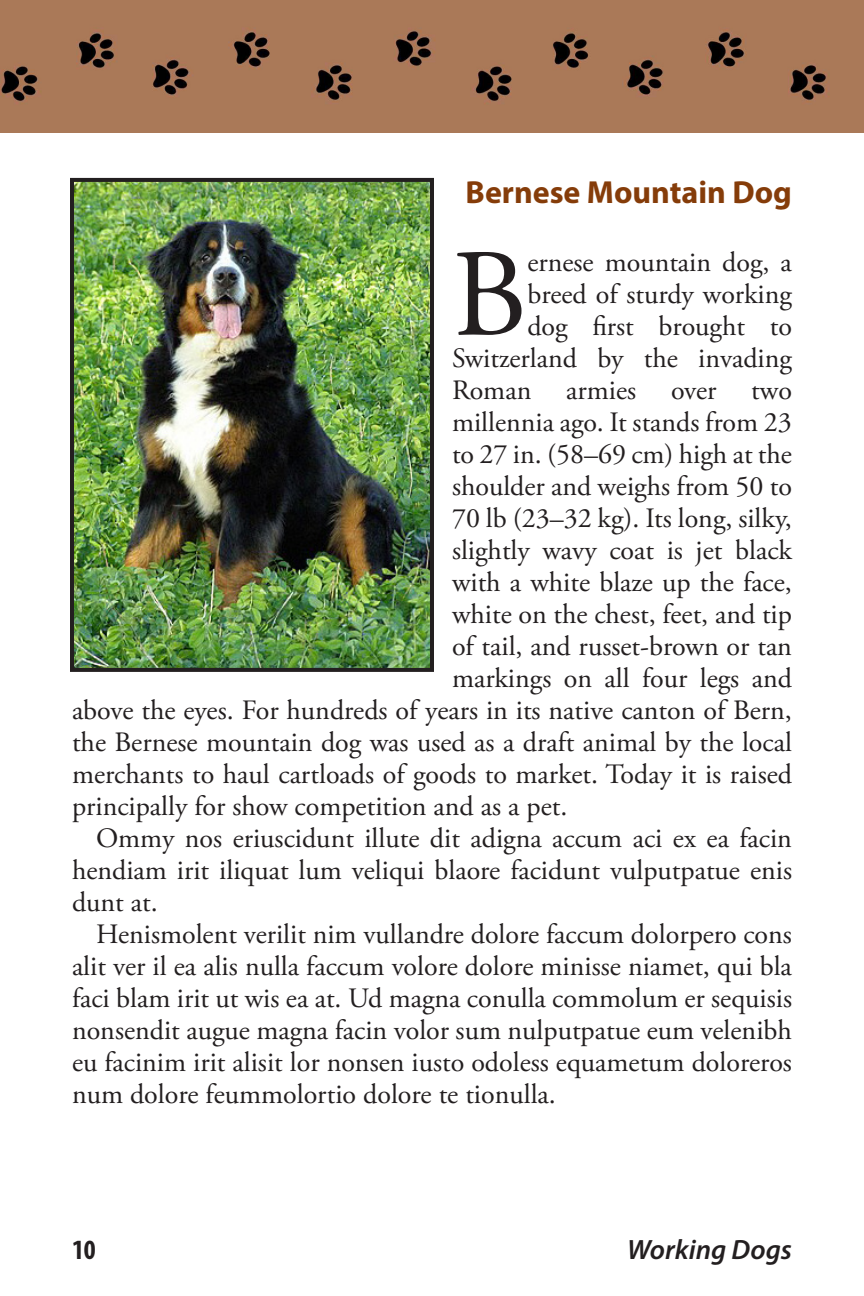
<style>
.page{position:relative;width:864px;height:1296px;background:#fff}
.page>*{position:absolute;margin:0;border:0;box-sizing:border-box;transform-origin:0 0}
.Body_CopyCap{font:124.6px "Adobe Garamond Pro";color:#231f20}
.Sub_Head{font:700 32px "Myriad Pro";color:#853c09}
.Body_CopyCap-2{font:28px "Adobe Garamond Pro";color:#231f20}
.Body_Copy{font:28px/32px "Adobe Garamond Pro";color:#231f20;text-align:justify}
.t1{font:italic 600 28px "Myriad Pro";color:#231f20}
.t2{font:700 condensed 28px "Myriad Pro";color:#231f20}
</style>
<div class="page">
<img style="left:0;top:0;width:864px;height:132px">
<img style="left:75px;top:183px;width:354px;height:484px">
<div style="left:70px;top:178px;width:364px;height:494px;border:4px solid #231f20"></div>
<p class="Sub_Head" style="left:466px;top:171px;width:328px">Bernese Mountain Dog</p>
<p class="Body_CopyCap" style="left:452px;top:220px;width:77px">B</p>
<p class="Body_CopyCap-2" style="left:527px;top:245px;width:266px">ernese mountain dog, a</p>
<p class="Body_CopyCap-2" style="left:527px;top:277px;width:266px">breed of sturdy working</p>
<p class="Body_CopyCap-2" style="left:527px;top:309px;width:266px">dog first brought to</p>
<p class="Body_CopyCap-2" style="left:452px;top:341px;width:342px">Switzerland by the invading</p>
<p class="Body_CopyCap-2" style="left:452px;top:373px;width:342px">Roman armies over two</p>
<p class="Body_CopyCap-2" style="left:452px;top:405px;width:341px">millennia ago. It stands from 23</p>
<p class="Body_CopyCap-2" style="left:452px;top:437px;width:342px">to 27 in. (58–69 cm) high at the</p>
<p class="Body_CopyCap-2" style="left:452px;top:469px;width:341px">shoulder and weighs from 50 to</p>
<p class="Body_CopyCap-2" style="left:452px;top:501px;width:341px">70 lb (23–32 kg). Its long, silky,</p>
<p class="Body_CopyCap-2" style="left:452px;top:533px;width:342px">slightly wavy coat is jet black</p>
<p class="Body_CopyCap-2" style="left:452px;top:565px;width:341px">with a white blaze up the face,</p>
<p class="Body_CopyCap-2" style="left:452px;top:597px;width:342px">white on the chest, feet, and tip</p>
<p class="Body_CopyCap-2" style="left:452px;top:629px;width:342px">of tail, and russet-brown or tan</p>
<p class="Body_CopyCap-2" style="left:452px;top:661px;width:342px">markings on all four legs and</p>
<p class="Body_CopyCap-2" style="left:72px;top:693px;width:721px">above the eyes. For hundreds of years in its native canton of Bern,</p>
<p class="Body_CopyCap-2" style="left:72px;top:725px;width:721px">the Bernese mountain dog was used as a draft animal by the local</p>
<p class="Body_CopyCap-2" style="left:72px;top:757px;width:722px">merchants to haul cartloads of goods to market. Today it is raised</p>
<p class="Body_CopyCap-2" style="left:72px;top:789px;width:497px">principally for show competition and as a pet.</p>
<p class="Body_Copy" style="left:72px;top:823px;width:722px;text-indent:24px">Ommy nos eriuscidunt illute dit adigna accum aci ex ea facin hendiam irit iliquat lum veliqui blaore facidunt vulputpatue enis dunt at.</p>
<p class="Body_Copy" style="left:72px;top:919px;width:722px;text-indent:24px">Henismolent verilit nim vullandre dolore faccum dolorpero cons alit ver il ea alis nulla faccum volore dolore minisse niamet, qui bla faci blam irit ut wis ea at. Ud magna conulla commolum er sequisis nonsendit augue magna facin volor sum nulputpatue eum velenibh eu facinim irit alisit lor nonsen iusto odoless equametum doloreros num dolore feummolortio dolore te tionulla.</p>
<p class="t2" style="left:72px;top:1233px;width:25px">10</p>
<p class="t1" style="left:627px;top:1232px;width:166px">Working Dogs</p>
</div>
